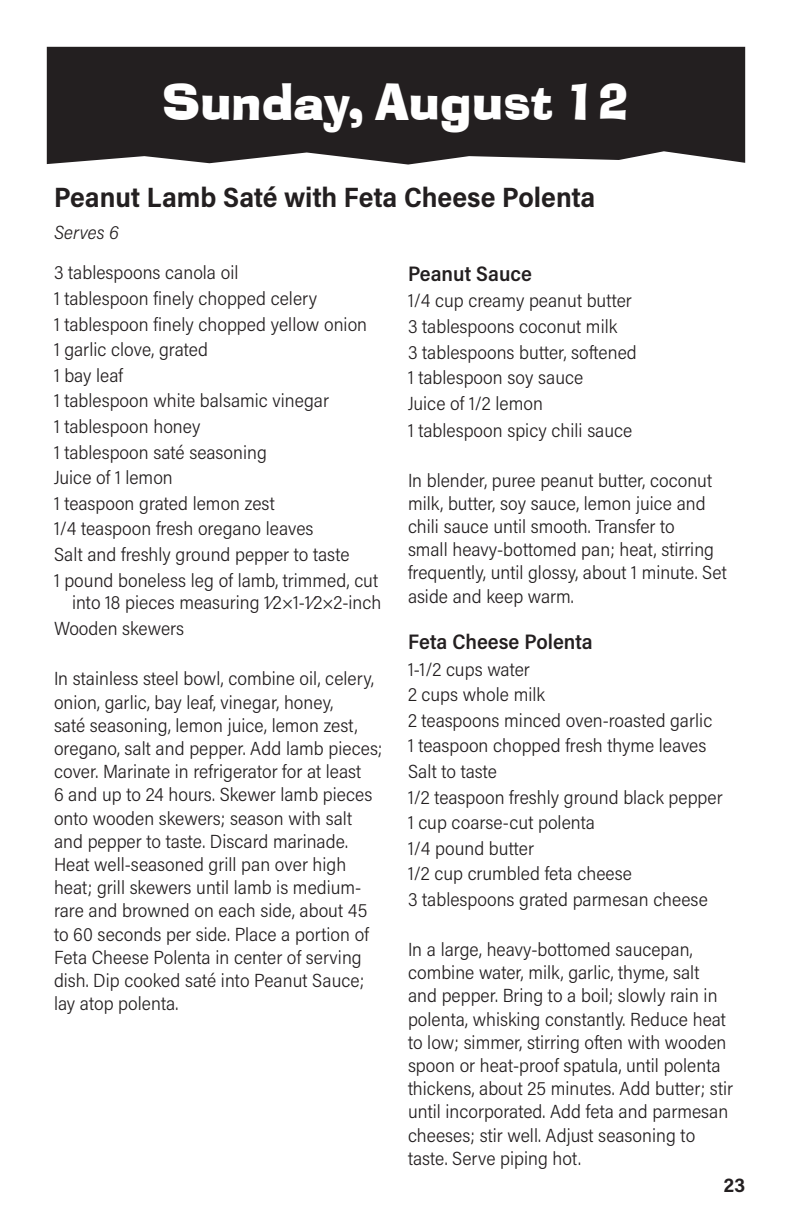
<style>
.page{position:relative;width:792px;height:1224px;background:#fff}
.page>*{position:absolute;margin:0;border:0;box-sizing:border-box;transform-origin:0 0}
.Large_Date{font:50px "Ad Lib TBT";color:#fff}
.Reciepe{font:700 28px "Acumin Pro Semi Cond";color:#231f20}
.subheading{font:600 21px "Acumin Pro Semi Cond";color:#231f20}
.t1{font:700 20px "Acumin Pro Semi Cond";color:#231f20}
.reciepe_body_copy{font:300 19px/23.2px "Acumin Pro Semi Cond";color:#231f20}
.indgredients{font:300 19px "Acumin Pro Semi Cond";color:#231f20}
.Serving_Size{font:italic 300 19px "Acumin Pro Semi Cond";letter-spacing:.005em;color:#231f20}
</style>
<div class="page">
<div style="left:47px;top:47px;width:698px;height:118px;background:#231f20"></div>
<p class="Large_Date" style="left:162px;top:66px;width:469px">Sunday, August 12</p>
<p class="Reciepe" style="left:54px;top:178px;width:543px">Peanut Lamb Saté with Feta Cheese Polenta</p>
<p class="Serving_Size" style="left:54px;top:220px;width:66px">Serves 6</p>
<p class="reciepe_body_copy" style="left:54px;top:261px;width:186px">3 tablespoons canola oil</p>
<p class="reciepe_body_copy" style="left:54px;top:286px;width:265px">1 tablespoon finely chopped celery</p>
<p class="reciepe_body_copy" style="left:54px;top:312px;width:315px">1 tablespoon finely chopped yellow onion</p>
<p class="reciepe_body_copy" style="left:54px;top:337px;width:155px">1 garlic clove, grated</p>
<p class="reciepe_body_copy" style="left:54px;top:363px;width:71px">1 bay leaf</p>
<p class="reciepe_body_copy" style="left:54px;top:389px;width:277px">1 tablespoon white balsamic vinegar</p>
<p class="reciepe_body_copy" style="left:54px;top:414px;width:148px">1 tablespoon honey</p>
<p class="reciepe_body_copy" style="left:54px;top:440px;width:215px">1 tablespoon saté seasoning</p>
<p class="reciepe_body_copy" style="left:54px;top:465px;width:120px">Juice of 1 lemon</p>
<p class="reciepe_body_copy" style="left:54px;top:491px;width:222px">1 teaspoon grated lemon zest</p>
<p class="reciepe_body_copy" style="left:54px;top:517px;width:261px">1/4 teaspoon fresh oregano leaves</p>
<p class="reciepe_body_copy" style="left:54px;top:542px;width:297px">Salt and freshly ground pepper to taste</p>
<p class="reciepe_body_copy" style="left:54px;top:568px;width:329px;line-height:22px;text-align:right">1 pound boneless leg of lamb, trimmed, cut into 18 pieces measuring 1⁄2×1-1⁄2×2-inch</p>
<p class="reciepe_body_copy" style="left:54px;top:617px;width:132px">Wooden skewers</p>
<p class="reciepe_body_copy" style="left:54px;top:667px;width:330px">In stainless steel bowl, combine oil, celery, onion, garlic, bay leaf, vinegar, honey,<br>saté seasoning, lemon juice, lemon zest, oregano, salt and pepper. Add lamb pieces; cover. Marinate in refrigerator for at least<br>6 and up to 24 hours. Skewer lamb pieces onto wooden skewers; season with salt and pepper to taste. Discard marinade.<br>Heat well-seasoned grill pan over high heat; grill skewers until lamb is medium&shy;rare and browned on each side, about 45 to 60 seconds per side. Place a portion of Feta Cheese Polenta in center of serving dish. Dip cooked saté into Peanut Sauce; lay atop polenta.</p>
<p class="subheading" style="left:408px;top:259px;width:125px">Peanut Sauce</p>
<p class="reciepe_body_copy" style="left:408px;top:288px;width:225px">1/4 cup creamy peanut butter</p>
<p class="reciepe_body_copy" style="left:408px;top:314px;width:211px">3 tablespoons coconut milk</p>
<p class="reciepe_body_copy" style="left:408px;top:340px;width:230px">3 tablespoons butter, softened</p>
<p class="reciepe_body_copy" style="left:408px;top:365px;width:177px">1 tablespoon soy sauce</p>
<p class="reciepe_body_copy" style="left:408px;top:391px;width:136px">Juice of 1/2 lemon</p>
<p class="reciepe_body_copy" style="left:408px;top:418px;width:226px">1 tablespoon spicy chili sauce</p>
<p class="reciepe_body_copy" style="left:408px;top:468px;width:320px">In blender, puree peanut butter, coconut milk, butter, soy sauce, lemon juice and chili sauce until smooth. Transfer to<br>small heavy-bottomed pan; heat, stirring frequently, until glossy, about 1 minute. Set aside and keep warm.</p>
<p class="subheading" style="left:408px;top:627px;width:186px">Feta Cheese Polenta</p>
<p class="indgredients" style="left:408px;top:656px;width:123px">1-1/2 cups water</p>
<p class="indgredients" style="left:408px;top:682px;width:139px">2 cups whole milk</p>
<p class="indgredients" style="left:408px;top:707px;width:306px">2 teaspoons minced oven-roasted garlic</p>
<p class="indgredients" style="left:408px;top:733px;width:300px">1 teaspoon chopped fresh thyme leaves</p>
<p class="indgredients" style="left:408px;top:758px;width:91px">Salt to taste</p>
<p class="indgredients" style="left:408px;top:784px;width:316px">1/2 teaspoon freshly ground black pepper</p>
<p class="indgredients" style="left:408px;top:810px;width:188px">1 cup coarse-cut polenta</p>
<p class="indgredients" style="left:408px;top:835px;width:128px">1/4 pound butter</p>
<p class="indgredients" style="left:408px;top:861px;width:225px">1/2 cup crumbled feta cheese</p>
<p class="indgredients" style="left:408px;top:886px;width:301px">3 tablespoons grated parmesan cheese</p>
<p class="reciepe_body_copy" style="left:408px;top:937px;width:327px">In a large, heavy-bottomed saucepan, combine water, milk, garlic, thyme, salt and pepper. Bring to a boil; slowly rain in polenta, whisking constantly. Reduce heat to low; simmer, stirring often with wooden spoon or heat-proof spatula, until polenta thickens, about 25 minutes. Add butter; stir until incorporated. Add feta and parmesan cheeses; stir well. Adjust seasoning to taste. Serve piping hot.</p>
<p class="t1" style="left:724px;top:1171px;width:23px">23</p>
</div>
